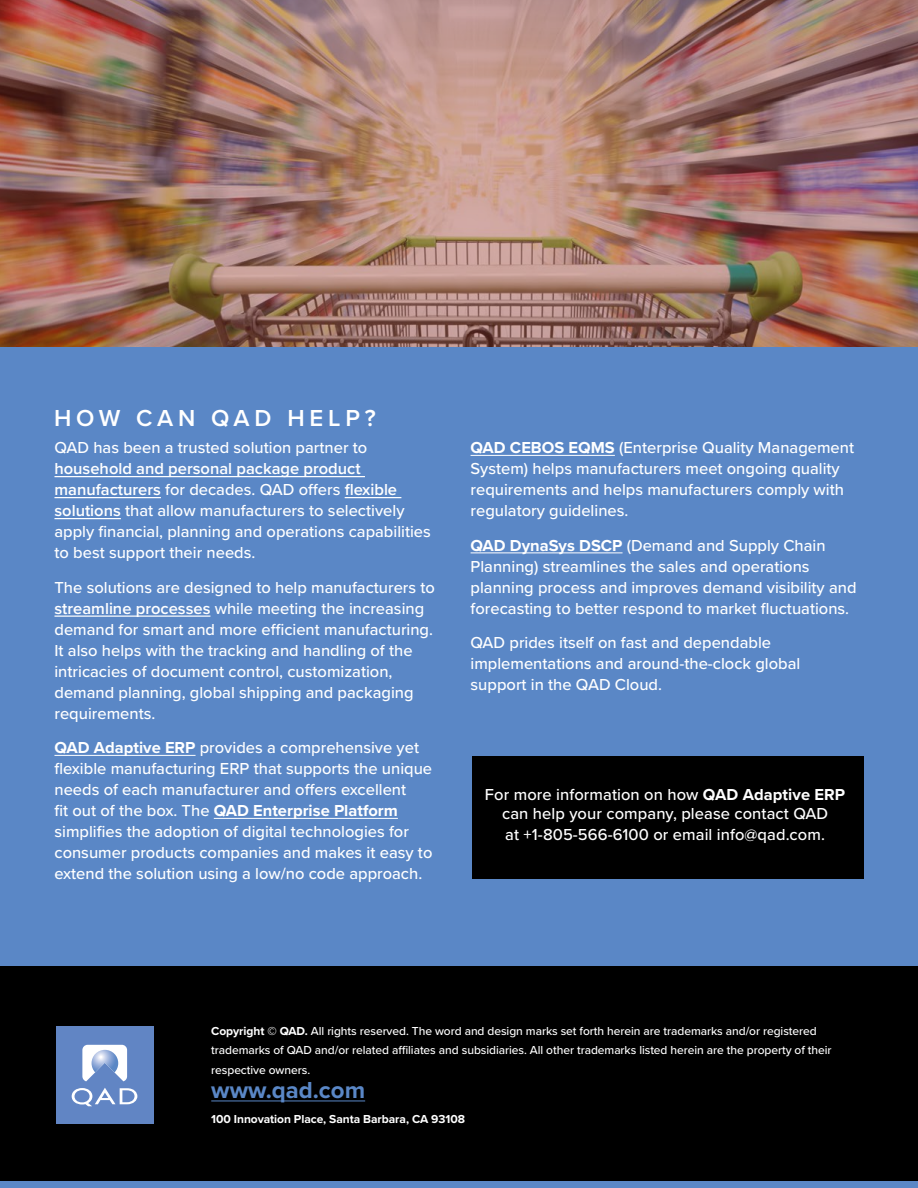
<style>
.page{position:relative;width:918px;height:1188px;background:#fff}
.page>*{position:absolute;margin:0;border:0;box-sizing:border-box;transform-origin:0 0}
.t1{font:600 24px "Proxima Nova";letter-spacing:.2em;color:#fff}
.t2{font:700 24px "Proxima Nova";color:#5a87c6}
.t3{font:500 16.5px/21px "Proxima Nova";color:#fff}
.t4{font:500 12px/19.5px "Proxima Nova";letter-spacing:-.005em;color:#fff}
.t5{font:700 12px "Proxima Nova";letter-spacing:-.005em;color:#fff}
.s1{font-weight:600}
.s2{font-weight:700}
</style>
<div class="page">
<img style="left:0;top:0;width:918px;height:348px">
<div style="left:0;top:348px;width:918px;height:840px;background:#5a87c6"></div>
<div style="left:473px;top:756px;width:391px;height:123px;background:#000"></div>
<div style="left:0;top:966px;width:918px;height:214px;background:#000"></div>
<div style="left:56px;top:1026px;width:98px;height:97px;background:#6185c4"></div>
<svg style="left:82px;top:1045px;width:45px;height:36px"></svg>
<svg style="left:72px;top:1088px;width:65px;height:18px"></svg>
<hr style="left:54px;top:476px;width:311px;height:1px;background:#fff">
<hr style="left:54px;top:497px;width:107px;height:1px;background:#fff">
<hr style="left:345px;top:497px;width:56px;height:1px;background:#fff">
<hr style="left:54px;top:518px;width:67px;height:1px;background:#fff">
<hr style="left:54px;top:616px;width:156px;height:1px;background:#fff">
<hr style="left:54px;top:755px;width:142px;height:1px;background:#fff">
<hr style="left:214px;top:818px;width:184px;height:1px;background:#fff">
<hr style="left:471px;top:455px;width:144px;height:1px;background:#fff">
<hr style="left:471px;top:553px;width:152px;height:1px;background:#fff">
<hr style="left:211px;top:1101px;width:154px;height:1px;background:#5a87c6">
<h1 class="t1" style="left:54px;top:400px;width:323px">HOW CAN QAD HELP?</h1>
<p class="t3" style="left:54px;top:437px;width:314px">QAD has been a trusted solution partner to</p>
<p class="t3" style="left:54px;top:458px;width:378px"><span class="s1">household and personal package product manufacturers</span> for decades. QAD offers <span class="s1">flexible solutions</span> that allow manufacturers to selectively apply financial, planning and operations capabilities to best support their needs.</p>
<p class="t3" style="left:54px;top:576px;width:382px">The solutions are designed to help manufacturers to <span class="s1">streamline processes</span> while meeting the increasing demand for smart and more efficient manufacturing.<br>It also helps with the tracking and handling of the intricacies of document control, customization, demand planning, global shipping and packaging requirements.</p>
<p class="t3" style="left:54px;top:737px;width:379px"><span class="s2">QAD Adaptive ERP</span> provides a comprehensive yet flexible manufacturing ERP that supports the unique needs of each manufacturer and offers excellent<br>fit out of the box. The <span class="s2">QAD Enterprise Platform </span>simplifies the adoption of digital technologies for consumer products companies and makes it easy to extend the solution using a low/no code approach.</p>
<p class="t3" style="left:471px;top:437px;width:385px"><span class="s2">QAD CEBOS EQMS</span> (Enterprise Quality Management System) helps manufacturers meet ongoing quality requirements and helps manufacturers comply with regulatory guidelines.</p>
<p class="t3" style="left:471px;top:534px;width:388px"><span class="s2">QAD DynaSys DSCP</span> (Demand and Supply Chain Planning) streamlines the sales and operations planning process and improves demand visibility and forecasting to better respond to market fluctuations.</p>
<p class="t3" style="left:471px;top:632px;width:331px">QAD prides itself on fast and dependable implementations and around-the-clock global support in the QAD Cloud.</p>
<p class="t3" style="left:485px;top:784px;width:362px;line-height:19.5px;text-align:center">For more information on how <span class="s2">QAD Adaptive ERP </span>can help your company, please contact QAD</p>
<p class="t3" style="left:505px;top:824px;width:321px">at +1-805-566-6100 or email info@qad.com.</p>
<p class="t4" style="left:211px;top:1021px;width:622px"><span class="s2">Copyright © QAD.</span> All rights reserved. The word and design marks set forth herein are trademarks and/or registered trademarks of QAD and/or related affiliates and subsidiaries. All other trademarks listed herein are the property of their respective owners.</p>
<h1 class="t2" style="left:211px;top:1075px;width:155px">www.qad.com</h1>
<p class="t5" style="left:211px;top:1112px;width:255px">100 Innovation Place, Santa Barbara, CA 93108</p>
</div>
